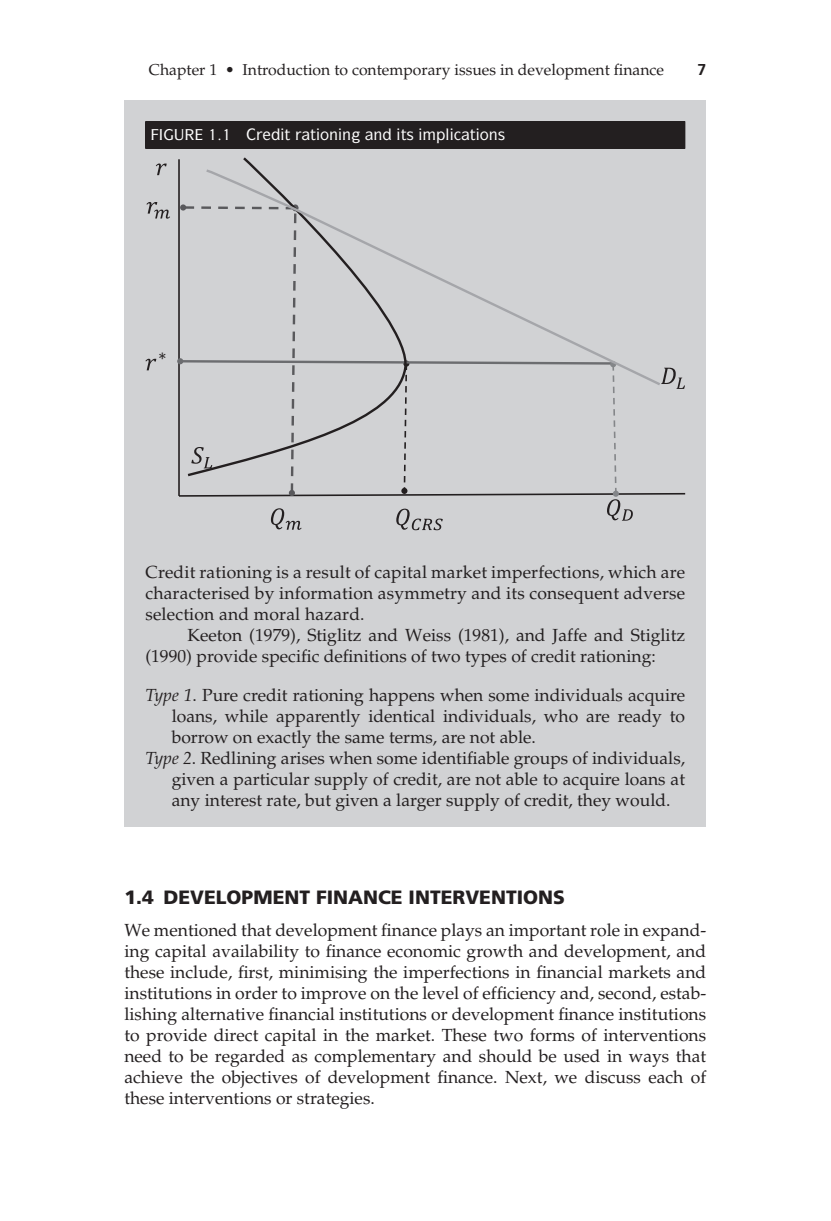
<style>
.page{position:relative;width:831px;height:1221px;background:#fff}
.page>*{position:absolute;margin:0;border:0;box-sizing:border-box;transform-origin:0 0}
.t1{font:900 19.25px "Frutiger LT Pro";color:#231f20}
.t2{font:17.85px "Cambria Math";color:#231f20}
.t3{font:17.5px/21px "Palatino LT Std";color:#231f20;text-align:justify}
.t4{font:15.75px "Palatino LT Std";color:#231f20}
.t5{font:500 15.75px "ITC Symbol Std";color:#fff}
.t6{font:700 15.75px "Frutiger LT Pro";color:#231f20}
.s1{font-style:italic}
</style>
<div class="page">
<div style="left:124px;top:100px;width:582px;height:726px;background:#d1d2d4"></div>
<div style="left:145px;top:121px;width:540px;height:28px;background:#231f20"></div>
<svg style="left:156px;top:163px;width:11px;height:12px"></svg>
<svg style="left:145px;top:359px;width:11px;height:11px"></svg>
<svg style="left:146px;top:202px;width:24px;height:17px"></svg>
<svg style="left:177px;top:204px;width:455px;height:326px"></svg>
<svg style="left:185px;top:157px;width:232px;height:321px"></svg>
<svg style="left:204px;top:168px;width:456px;height:219px"></svg>
<svg style="left:661px;top:367px;width:24px;height:22px"></svg>
<p class="t4" style="left:149px;top:61px;width:516px">Chapter 1 • Introduction to contemporary issues in development fnance</p>
<p class="t6" style="left:697px;top:61px;width:10px">7</p>
<p class="t2" style="left:158px;top:343px;width:10px">˜</p>
<p class="t5" style="left:284px;top:124px;width:68px">▼ ▼□■■</p>
<p class="t5" style="left:373px;top:124px;width:42px">■ ▼▲</p>
<p class="t5" style="left:445px;top:124px;width:61px">● ▼□■▲</p>
<p class="t3" style="left:145px;top:562px;width:541px">Credit rationing is a result of capital market imperfections, which are characterised by information asymmetry and its consequent adverse selection and moral hazard.</p>
<p class="t3" style="left:145px;top:625px;width:541px;text-indent:42px">Keeton (1979), Stiglitz and Weiss (1981), and Jaffe and Stiglitz (1990) provide specifc defnitions of two types of credit rationing:</p>
<p class="t3" style="left:145px;top:684px;width:541px"><span class="s1">Type 1</span>. Pure credit rationing happens when some individuals acquire</p>
<p class="t3" style="left:172px;top:705px;width:515px">loans, while apparently identical individuals, who are ready to</p>
<p class="t3" style="left:172px;top:726px;width:366px">borrow on exactly the same terms, are not able.</p>
<p class="t3" style="left:145px;top:747px;width:541px"><span class="s1">Type 2</span>. Redlining arises when some identifable groups of individuals,</p>
<p class="t3" style="left:172px;top:768px;width:515px">given a particular supply of credit, are not able to acquire loans at</p>
<p class="t3" style="left:172px;top:789px;width:500px">any interest rate, but given a larger supply of credit, they would.</p>
<p class="t1" style="left:124px;top:885px;width:442px">1.4 DEVELOPMENT FINANCE INTERVENTIONS</p>
<p class="t3" style="left:124px;top:919px;width:583px">We mentioned that development fnance plays an important role in expand&shy;ing capital availability to fnance economic growth and development, and these include, frst, minimising the imperfections in fnancial markets and institutions in order to improve on the level of effciency and, second, estab&shy;lishing alternative fnancial institutions or development fnance institutions to provide direct capital in the market. These two forms of interventions need to be regarded as complementary and should be used in ways that achieve the objectives of development fnance. Next, we discuss each of these interventions or strategies.</p>
</div>
